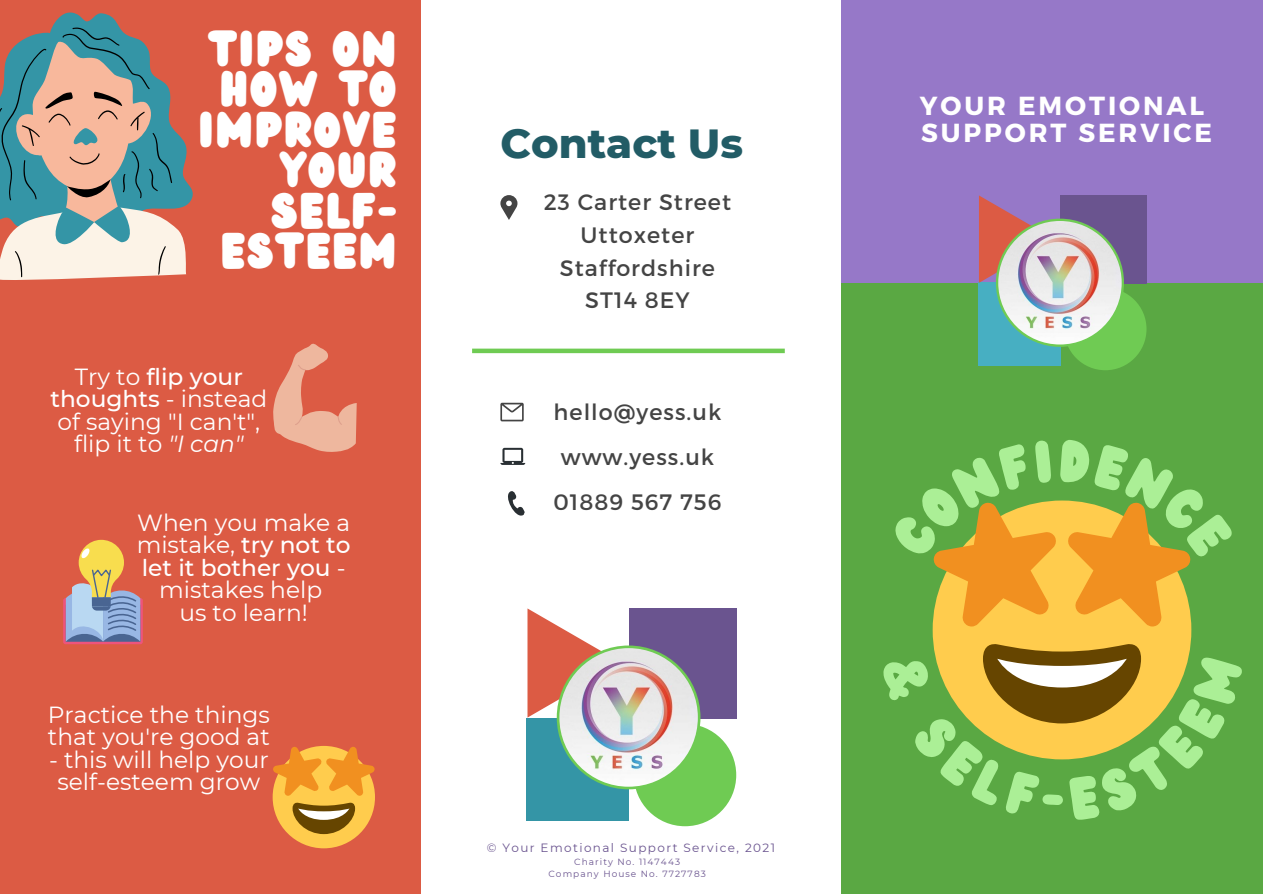
<style>
.page{position:relative;width:1263px;height:894px;background:#fff}
.page>*{position:absolute;margin:0;border:0;box-sizing:border-box;transform-origin:0 0}
.t1{font:43.65px/40.5px "Wedges";letter-spacing:.05em;color:#fff;text-align:center}
.t2{font:800 41.55px "Montserrat";color:#225c66}
.t3{font:700 26.1px "Montserrat";letter-spacing:.11em;color:#fff}
.t4{font:23.25px/22.2px "Montserrat";color:#fff;text-align:center}
.t5{font:22.2px "Montserrat";letter-spacing:.045em;color:#444}
.t6{font:12px "Montserrat";letter-spacing:.12em;color:#6a548f}
.t7{font:9px "Montserrat";letter-spacing:.12em;color:#6a548f}
.s1{font-weight:500}
.s2{font-style:italic}
</style>
<div class="page">
<div style="left:841px;top:0;width:422px;height:893px;background:#9678c8"></div>
<div style="left:841px;top:282px;width:422px;height:611px;background:#5aa843"></div>
<div style="left:978px;top:282px;width:82px;height:83px;background:#47afc2"></div>
<div style="left:1060px;top:195px;width:86px;height:89px;background:#6a548f"></div>
<div style="left:1064px;top:288px;width:82px;height:82px;background:#6fcb53;border-radius:50%"></div>
<img style="left:979px;top:195px;width:145px;height:152px">
<div style="left:526px;top:718px;width:103px;height:102px;background:#3495a6"></div>
<div style="left:629px;top:608px;width:108px;height:110px;background:#6a548f"></div>
<div style="left:634px;top:723px;width:102px;height:103px;background:#6fcb53;border-radius:50%"></div>
<svg style="left:472px;top:348px;width:313px;height:5px"></svg>
<svg style="left:500px;top:402px;width:24px;height:19px"></svg>
<svg style="left:500px;top:447px;width:25px;height:18px"></svg>
<svg style="left:508px;top:491px;width:17px;height:25px"></svg>
<svg style="left:500px;top:195px;width:17px;height:25px"></svg>
<svg style="left:527px;top:608px;width:173px;height:181px"></svg>
<div style="left:0;top:0;width:421px;height:893px;background:#dc5b44"></div>
<svg style="left:0;top:12px;width:193px;height:268px"></svg>
<div style="left:933px;top:500px;width:258px;height:259px;background:#ffcc4d;border-radius:50%"></div>
<svg style="left:273px;top:343px;width:84px;height:109px"></svg>
<svg style="left:63px;top:598px;width:80px;height:46px"></svg>
<svg style="left:66px;top:539px;width:74px;height:102px"></svg>
<div style="left:273px;top:745px;width:102px;height:103px;background:#ffcc4d;border-radius:50%"></div>
<svg style="left:293px;top:802px;width:62px;height:31px"></svg>
<svg style="left:273px;top:746px;width:102px;height:49px"></svg>
<svg style="left:932px;top:500px;width:260px;height:126px"></svg>
<svg style="left:933px;top:643px;width:258px;height:117px"></svg>
<p class="t1" style="left:209px;top:30px;width:189px">TIPS ON</p>
<p class="t1" style="left:199px;top:70px;width:199px">HOW TO<br>IMPROVE</p>
<p class="t1" style="left:280px;top:151px;width:118px">YOUR</p>
<p class="t1" style="left:272px;top:192px;width:127px">SELF-</p>
<p class="t1" style="left:221px;top:232px;width:177px">ESTEEM</p>
<p class="t4" style="left:50px;top:365px;width:218px">Try to <span class="s1">flip your thoughts</span> - instead of saying "I can't", flip it to <span class="s2">"I can"</span></p>
<p class="t4" style="left:137px;top:511px;width:216px">When you make a mistake, <span class="s1">try not to let it bother you</span> - mistakes help</p>
<p class="t4" style="left:179px;top:601px;width:130px">us to learn!</p>
<p class="t4" style="left:48px;top:703px;width:223px;text-align:left">Practice the things that you're good at</p>
<p class="t4" style="left:49px;top:748px;width:221px">- this will help your self-esteem grow</p>
<p class="t2" style="left:501px;top:118px;width:244px">Contact Us</p>
<p class="t5" style="left:544px;top:188px;width:189px">23 Carter Street</p>
<p class="t5" style="left:581px;top:221px;width:115px">Uttoxeter</p>
<p class="t5" style="left:560px;top:253px;width:157px">Staffordshire</p>
<p class="t5" style="left:585px;top:286px;width:106px">ST14 8EY</p>
<p class="t5" style="left:554px;top:397px;width:169px">hello@yess.uk</p>
<p class="t5" style="left:561px;top:442px;width:155px">www.yess.uk</p>
<p class="t5" style="left:553px;top:487px;width:169px">01889 567 756</p>
<p class="t6" style="left:487px;top:839px;width:290px">© Your Emotional Support Service, 2021</p>
<p class="t7" style="left:574px;top:856px;width:107px">Charity No. 1147443</p>
<p class="t7" style="left:548px;top:868px;width:159px">Company House No. 7727783</p>
<p class="t3" style="left:920px;top:88px;width:286px">YOUR EMOTIONAL</p>
<p class="t3" style="left:921px;top:115px;width:293px">SUPPORT SERVICE</p>
</div>
